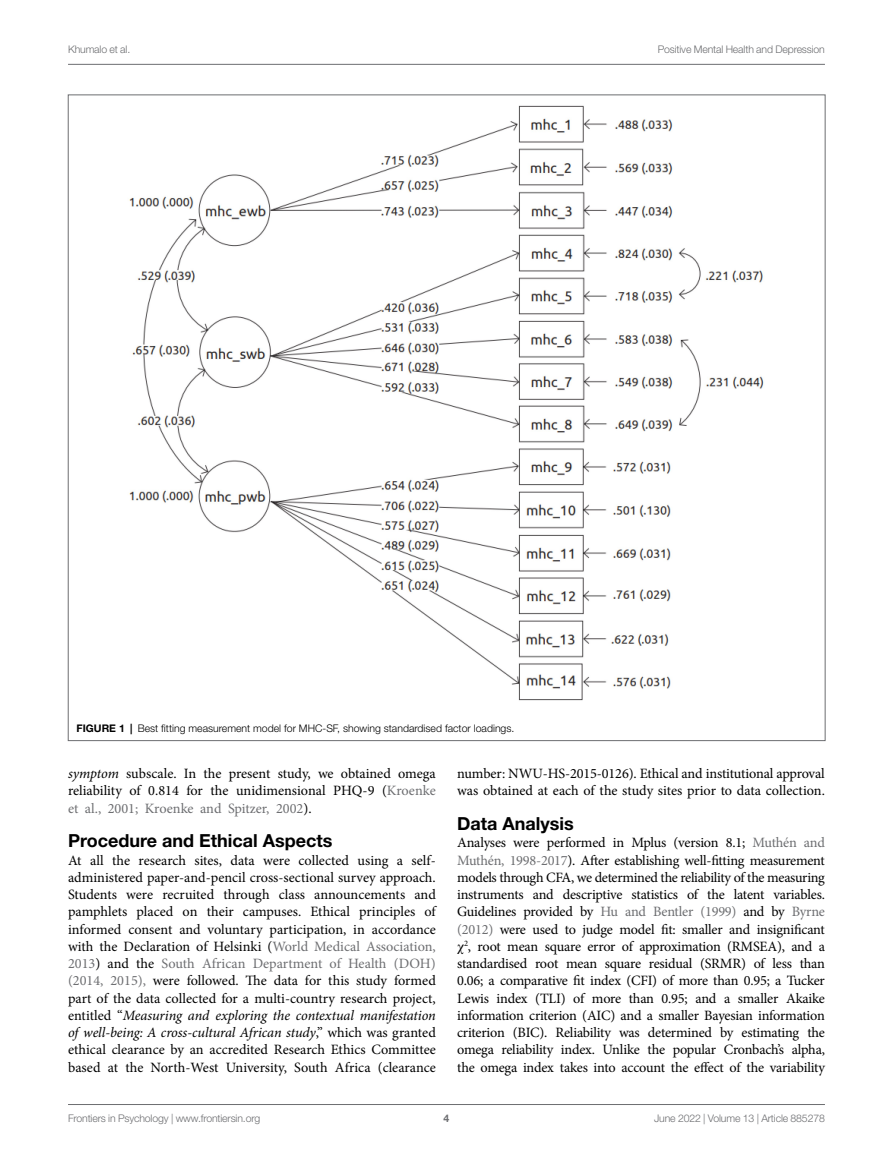
<style>
.page{position:relative;width:893px;height:1170px;background:#fff}
.page>*{position:absolute;margin:0;border:0;box-sizing:border-box;transform-origin:0 0}
.HEAD_2{font:700 18px "Helvetica Neue LT Std";color:#000}
.TEXT_FLUSH{font:14.25px/17.2px "Minion Pro";letter-spacing:-.01em;color:#000;text-align:justify}
.t1{font:300 10.5px "Helvetica Neue LT Std";letter-spacing:-.015em;color:#6d6e71}
.FIG_LEG{font:300 10.5px "Helvetica Neue LT Std";color:#000}
.t2{font:700 10.5px "Helvetica Neue LT Std";color:#6d6e71}
.s1{font-weight:700}
.s2{font-style:italic}
.s3{color:#6d6e71}
.s4{font-family:"STIX General"}
</style>
<div class="page">
<hr style="left:68px;top:64px;width:757px;height:1px;background:#6d6e71">
<hr style="left:68px;top:1104px;width:757px;height:1px;background:#6d6e71">
<img style="left:129px;top:105px;width:635px;height:596px">
<p class="t1" style="left:68px;top:42px;width:64px">Khumalo et al.</p>
<p class="t1" style="left:658px;top:42px;width:169px">Positive Mental Health and Depression</p>
<p class="FIG_LEG" style="left:77px;top:722px;width:439px"><span class="s1">FIGURE 1 |</span> Best fitting measurement model for MHC-SF, showing standardised factor loadings.</p>
<p class="TEXT_FLUSH" style="left:68px;top:764px;width:369px"><span class="s2">symptom</span> subscale. In the present study, we obtained omega reliability of 0.814 for the unidimensional PHQ-9 (<span class="s3">Kroenke et al., 2001; Kroenke and Spitzer, 2002</span>).</p>
<p class="HEAD_2" style="left:68px;top:829px;width:266px">Procedure and Ethical Aspects</p>
<p class="TEXT_FLUSH" style="left:68px;top:851px;width:369px">At all the research sites, data were collected using a self&shy;administered paper-and-pencil cross-sectional survey approach.<br>Students were recruited through class announcements and pamphlets placed on their campuses. Ethical principles of informed consent and voluntary participation, in accordance with the Declaration of Helsinki (<span class="s3">World Medical Association, 2013</span>) and the <span class="s3">South African Department of Health (DOH) (2014, 2015),</span> were followed. The data for this study formed part of the data collected for a multi-country research project, entitled “<span class="s2">Measuring and exploring the contextual manifestation of well-being: A cross-cultural African study</span>,” which was granted ethical clearance by an accredited Research Ethics Committee based at the North-West University, South Africa (clearance</p>
<p class="TEXT_FLUSH" style="left:457px;top:764px;width:369px">number: NWU-HS-2015-0126). Ethical and institutional approval was obtained at each of the study sites prior to data collection.</p>
<p class="HEAD_2" style="left:457px;top:812px;width:118px">Data Analysis</p>
<p class="TEXT_FLUSH" style="left:457px;top:834px;width:369px">Analyses were performed in Mplus (version 8.1; <span class="s3">Muthén and Muthén, 1998-2017</span>). After establishing well-fitting measurement models through CFA, we determined the reliability of the measuring instruments and descriptive statistics of the latent variables.<br>Guidelines provided by <span class="s3">Hu and Bentler (1999)</span> and by <span class="s3">Byrne (2012)</span> were used to judge model fit: smaller and insignificant <span class="s4">χ</span><sup>2</sup>, root mean square error of approximation (RMSEA), and a standardised root mean square residual (SRMR) of less than 0.06; a comparative fit index (CFI) of more than 0.95; a Tucker Lewis index (TLI) of more than 0.95; and a smaller Akaike information criterion (AIC) and a smaller Bayesian information criterion (BIC). Reliability was determined by estimating the omega reliability index. Unlike the popular Cronbach’s alpha, the omega index takes into account the effect of the variability</p>
<p class="t1" style="left:68px;top:1111px;width:194px">Frontiers in Psychology | www.frontiersin.org</p>
<p class="t2" style="left:444px;top:1111px;width:7px">4</p>
<p class="t1" style="left:654px;top:1111px;width:172px">June 2022 | Volume 13 | Article 885278</p>
</div>
